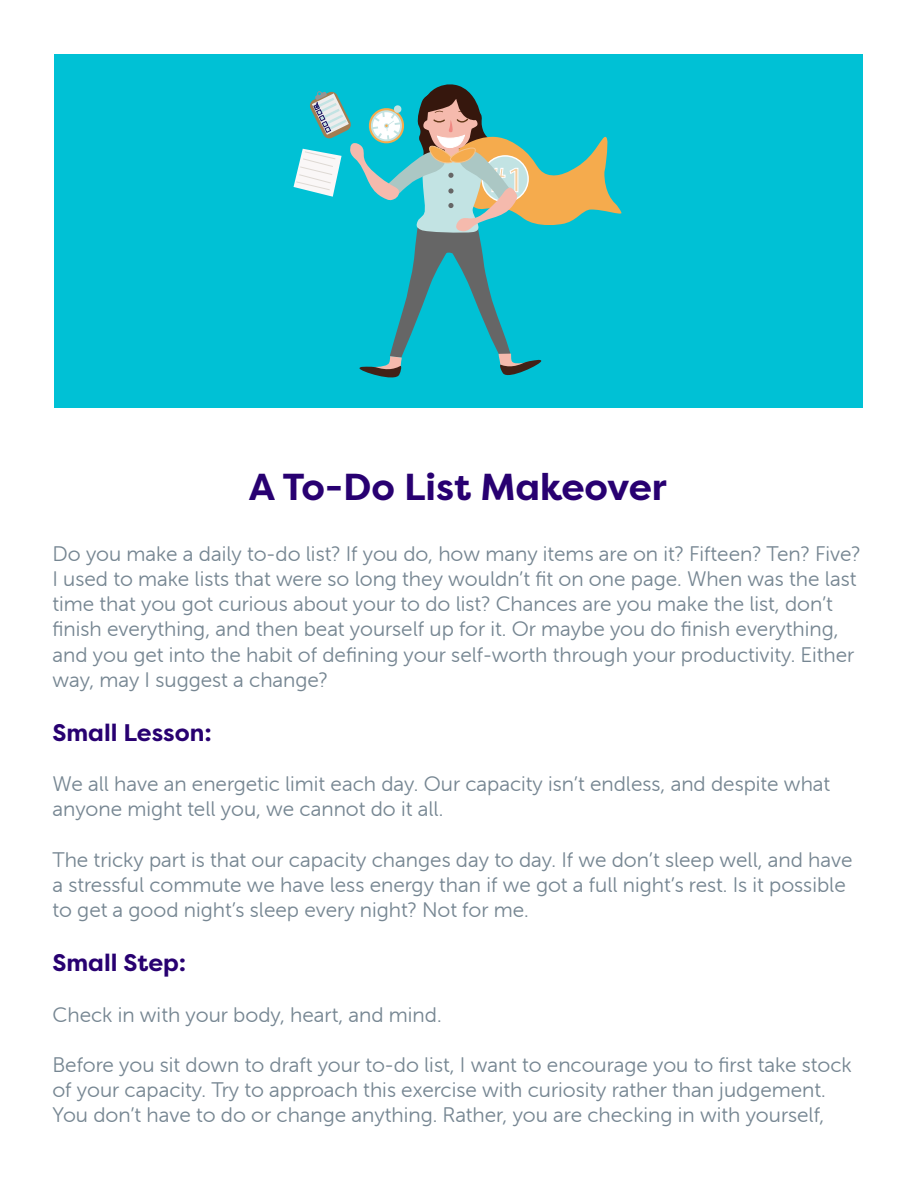
<style>
.page{position:relative;width:918px;height:1188px;background:#fff}
.page>*{position:absolute;margin:0;border:0;box-sizing:border-box;transform-origin:0 0}
.t1{font:700 37.5px "Filson Pro";color:#280071}
.t2{font:36px "Myriad Pro";color:#f7cf9e}
.t3{font:700 24px "Filson Pro";color:#280071}
.t4{font:21px/25.2px "Museo Sans Rounded 300";color:#768692}
</style>
<div class="page">
<div style="left:54px;top:54px;width:808px;height:354px;background:#00c1d5"></div>
<svg style="left:294px;top:84px;width:328px;height:294px"></svg>
<h2 class="t2" style="left:488px;top:157px;width:38px">#1</h2>
<p class="t1" style="left:249px;top:463px;width:420px">A To-Do List Makeover</p>
<p class="t4" style="left:52px;top:541px;width:809px">Do you make a daily to-do list? If you do, how many items are on it? Fifteen? Ten? Five?<br>I used to make lists that were so long they wouldn’t fit on one page. When was the last time that you got curious about your to do list? Chances are you make the list, don’t finish everything, and then beat yourself up for it. Or maybe you do finish everything, and you get into the habit of defining your self-worth through your productivity. Either way, may I suggest a change?</p>
<p class="t3" style="left:52px;top:717px;width:161px">Small Lesson:</p>
<p class="t4" style="left:52px;top:771px;width:779px">We all have an energetic limit each day. Our capacity isn’t endless, and despite what anyone might tell you, we cannot do it all.</p>
<p class="t4" style="left:52px;top:847px;width:802px">The tricky part is that our capacity changes day to day. If we don’t sleep well, and have a stressful commute we have less energy than if we got a full night’s rest. Is it possible to get a good night’s sleep every night? Not for me.</p>
<p class="t3" style="left:52px;top:948px;width:135px">Small Step:</p>
<p class="t4" style="left:52px;top:1002px;width:391px">Check in with your body, heart, and mind.</p>
<p class="t4" style="left:52px;top:1052px;width:801px">Before you sit down to draft your to-do list, I want to encourage you to first take stock of your capacity. Try to approach this exercise with curiosity rather than judgement.<br>You don’t have to do or change anything. Rather, you are checking in with yourself,</p>
</div>
